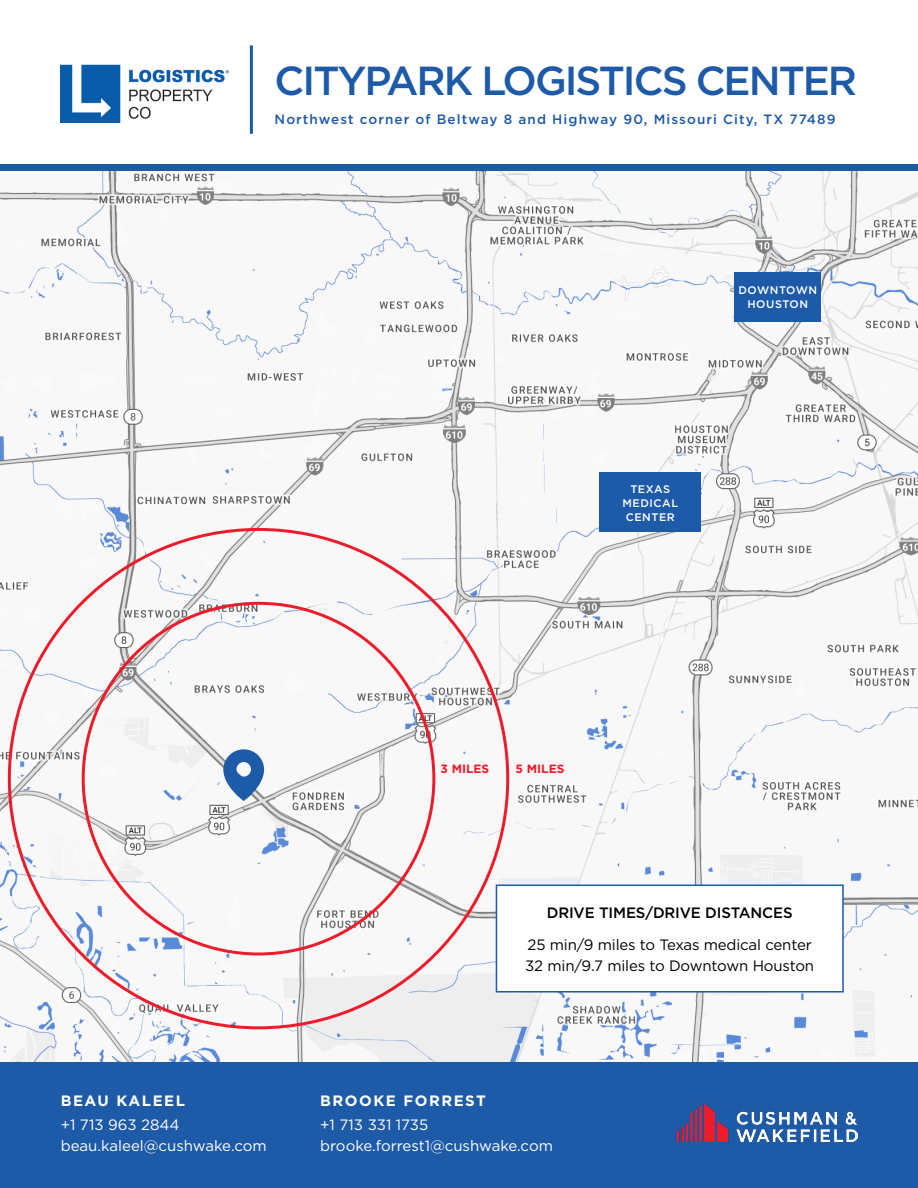
<style>
.page{position:relative;width:918px;height:1188px;background:#fff}
.page>*{position:absolute;margin:0;border:0;box-sizing:border-box;transform-origin:0 0}
.t1{font:500 40.5px "Gotham";letter-spacing:-.05em;color:#1d5aa8}
.t2{font:15px/21px "Gotham";color:#fff}
.t3{font:15px/21px "Gotham";letter-spacing:-.01em;color:#000}
.t4{font:500 15px "Gotham";letter-spacing:-.01em;color:#000}
.t5{font:700 15px "Gotham";letter-spacing:.1em;color:#fff}
.t6{font:500 13.5px "Gotham";letter-spacing:.08em;color:#1d5aa8}
.t7{font:700 12px "Gotham";color:#ed1c2b}
.t8{font:500 10.95px/14.1px "Gotham";letter-spacing:.05em;color:#fff;text-align:center}
</style>
<div class="page">
<img style="left:0;top:171px;width:918px;height:891px">
<div style="left:496px;top:885px;width:348px;height:108px;background:#fff;border:2px solid #1d5aa8"></div>
<svg style="left:223px;top:749px;width:41px;height:52px"></svg>
<div style="left:599px;top:472px;width:102px;height:60px;background:#1d5aa8"></div>
<div style="left:735px;top:272px;width:86px;height:49px;background:#1d5aa8"></div>
<div style="left:0;top:164px;width:918px;height:7px;background:#1d5aa8"></div>
<img style="left:61px;top:64px;width:167px;height:58px">
<hr style="left:250px;top:45px;width:3px;height:89px;background:#1d5aa8">
<div style="left:0;top:1062px;width:918px;height:126px;background:#1d5aa8"></div>
<img style="left:677px;top:1104px;width:180px;height:38px">
<h1 class="t1" style="left:275px;top:54px;width:584px">CITYPARK LOGISTICS CENTER</h1>
<p class="t6" style="left:275px;top:110px;width:562px">Northwest corner of Beltway 8 and Highway 90, Missouri City, TX 77489</p>
<p class="t8" style="left:738px;top:283px;width:80px">DOWNTOWN<br>HOUSTON</p>
<p class="t8" style="left:622px;top:481px;width:57px">TEXAS<br>MEDICAL<br>CENTER</p>
<p class="t5" style="left:61px;top:1091px;width:126px">BEAU KALEEL</p>
<p class="t2" style="left:61px;top:1114px;width:207px">+1 713 963 2844 beau.kaleel@cushwake.com</p>
<p class="t7" style="left:441px;top:761px;width:50px">3 MILES</p>
<p class="t7" style="left:516px;top:761px;width:50px">5 MILES</p>
<p class="t4" style="left:547px;top:903px;width:247px">DRIVE TIMES/DRIVE DISTANCES</p>
<p class="t3" style="left:525px;top:933px;width:290px">25 min/9 miles to Texas medical center<br>32 min/9.7 miles to Downtown Houston</p>
<p class="t5" style="left:320px;top:1091px;width:167px">BROOKE FORREST</p>
<p class="t2" style="left:320px;top:1114px;width:234px">+1 713 331 1735 brooke.forrest1@cushwake.com</p>
</div>
